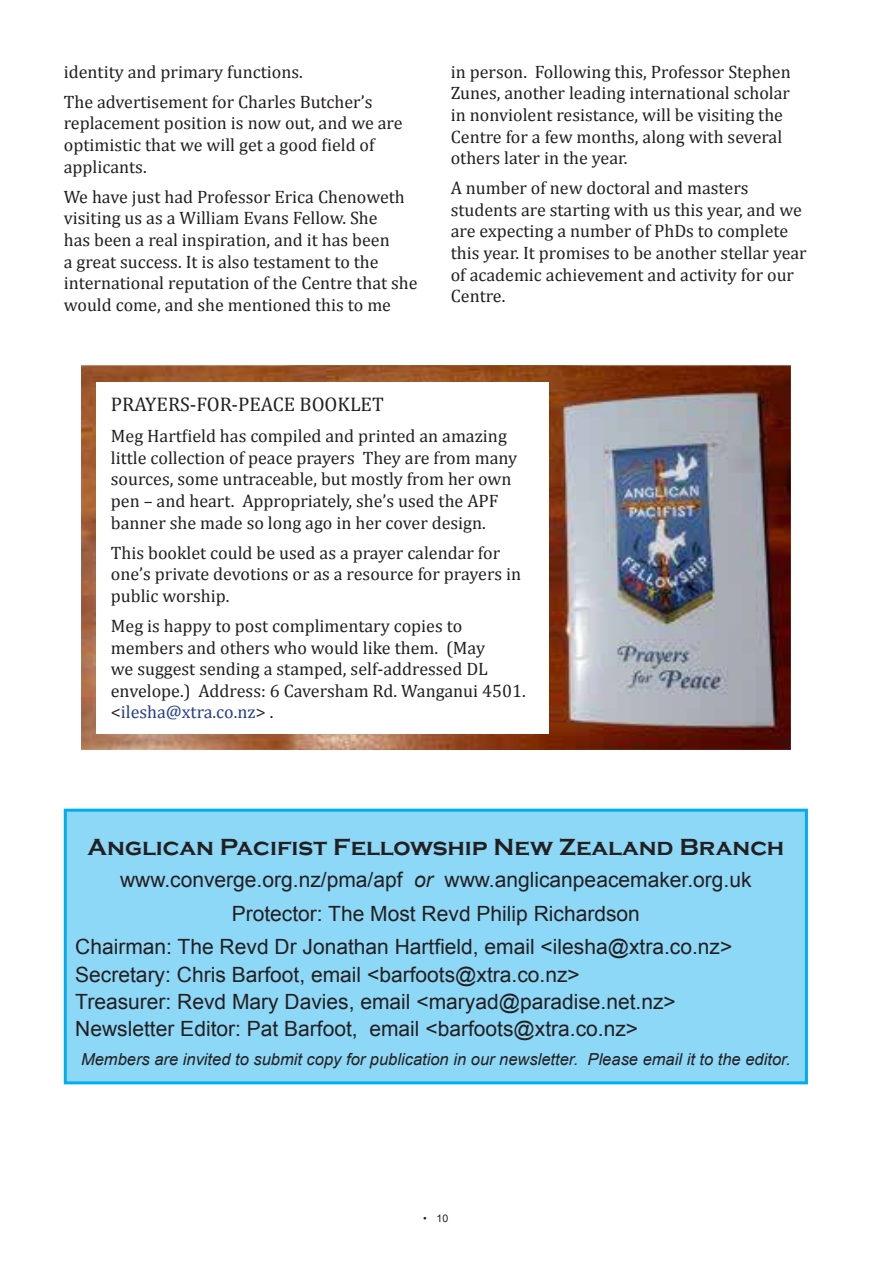
<style>
.page{position:relative;width:893px;height:1263px;background:#fff}
.page>*{position:absolute;margin:0;border:0;box-sizing:border-box;transform-origin:0 0}
.t1{font:700 24px "Copperplate Gothic";color:#231f20}
.t2{font:21px/27.3px "Arial";color:#231f20}
.t3{font:19.8px "Cambria";color:#231f20}
.t4{font:18px/21.6px "Cambria";color:#231f20}
.t5{font:italic 16.5px "Arial";color:#231f20}
.t6{font:10.5px "Arial";color:#231f20}
.s1{color:#253f8e}
.s2{font-style:italic}
</style>
<div class="page">
<img style="left:81px;top:366px;width:191px;height:383px">
<img style="left:272px;top:366px;width:519px;height:383px">
<div style="left:97px;top:382px;width:452px;height:351px;background:#fff"></div>
<div style="left:65px;top:810px;width:741px;height:273px;background:#8dd7f7"></div>
<div style="left:64px;top:809px;width:744px;height:275px;border:3px solid #00aeef"></div>
<p class="t4" style="left:64px;top:56px;width:310px;line-height:30.2px">identity and primary functions.<br>The advertisement for Charles Butcher’s</p>
<p class="t4" style="left:64px;top:112px;width:340px">replacement position is now out, and we are optimistic that we will get a good field of applicants.</p>
<p class="t4" style="left:64px;top:186px;width:355px">We have just had Professor Erica Chenoweth visiting us as a William Evans Fellow. She<br>has been a real inspiration, and it has been<br>a great success. It is also testament to the international reputation of the Centre that she would come, and she mentioned this to me</p>
<p class="t4" style="left:451px;top:61px;width:342px">in person. Following this, Professor Stephen Zunes, another leading international scholar in nonviolent resistance, will be visiting the Centre for a few months, along with several others later in the year.</p>
<p class="t4" style="left:451px;top:177px;width:357px">A number of new doctoral and masters students are starting with us this year, and we are expecting a number of PhDs to complete this year. It promises to be another stellar year of academic achievement and activity for our Centre.</p>
<p class="t3" style="left:111px;top:393px;width:274px">PRAYERS-FOR-PEACE BOOKLET</p>
<p class="t4" style="left:111px;top:425px;width:408px">Meg Hartfield has compiled and printed an amazing little collection of peace prayers They are from many sources, some untraceable, but mostly from her own pen – and heart. Appropriately, she’s used the APF banner she made so long ago in her cover design.</p>
<p class="t4" style="left:111px;top:542px;width:412px">This booklet could be used as a prayer calendar for one’s private devotions or as a resource for prayers in public worship.</p>
<p class="t4" style="left:111px;top:615px;width:416px">Meg is happy to post complimentary copies to members and others who would like them. (May<br>we suggest sending a stamped, self-addressed DL envelope.) Address: 6 Caversham Rd. Wanganui 4501. &lt;<span class="s1">ilesha@xtra.co.nz</span>&gt; .</p>
<h1 class="t1" style="left:88px;top:834px;width:698px">Anglican Pacifist Fellowship New Zealand Branch</h1>
<p class="t2" style="left:120px;top:866px;width:633px">www.converge.org.nz/pma/apf <span class="s2">or</span> www.anglicanpeacemaker.org.uk</p>
<p class="t2" style="left:232px;top:900px;width:410px">Protector: The Most Revd Philip Richardson</p>
<p class="t2" style="left:75px;top:934px;width:659px">Chairman: The Revd Dr Jonathan Hartfield, email &lt;ilesha@xtra.co.nz&gt;</p>
<p class="t2" style="left:75px;top:961px;width:602px">Secretary: Chris Barfoot, email &lt;barfoots@xtra.co.nz&gt;<br>Treasurer: Revd Mary Davies, email &lt;maryad@paradise.net.nz&gt;<br>Newsletter Editor: Pat Barfoot, email &lt;barfoots@xtra.co.nz&gt;</p>
<p class="t5" style="left:81px;top:1048px;width:711px">Members are invited to submit copy for publication in our newsletter. Please email it to the editor.</p>
<p class="t6" style="left:423px;top:1211px;width:27px">• 10</p>
</div>
